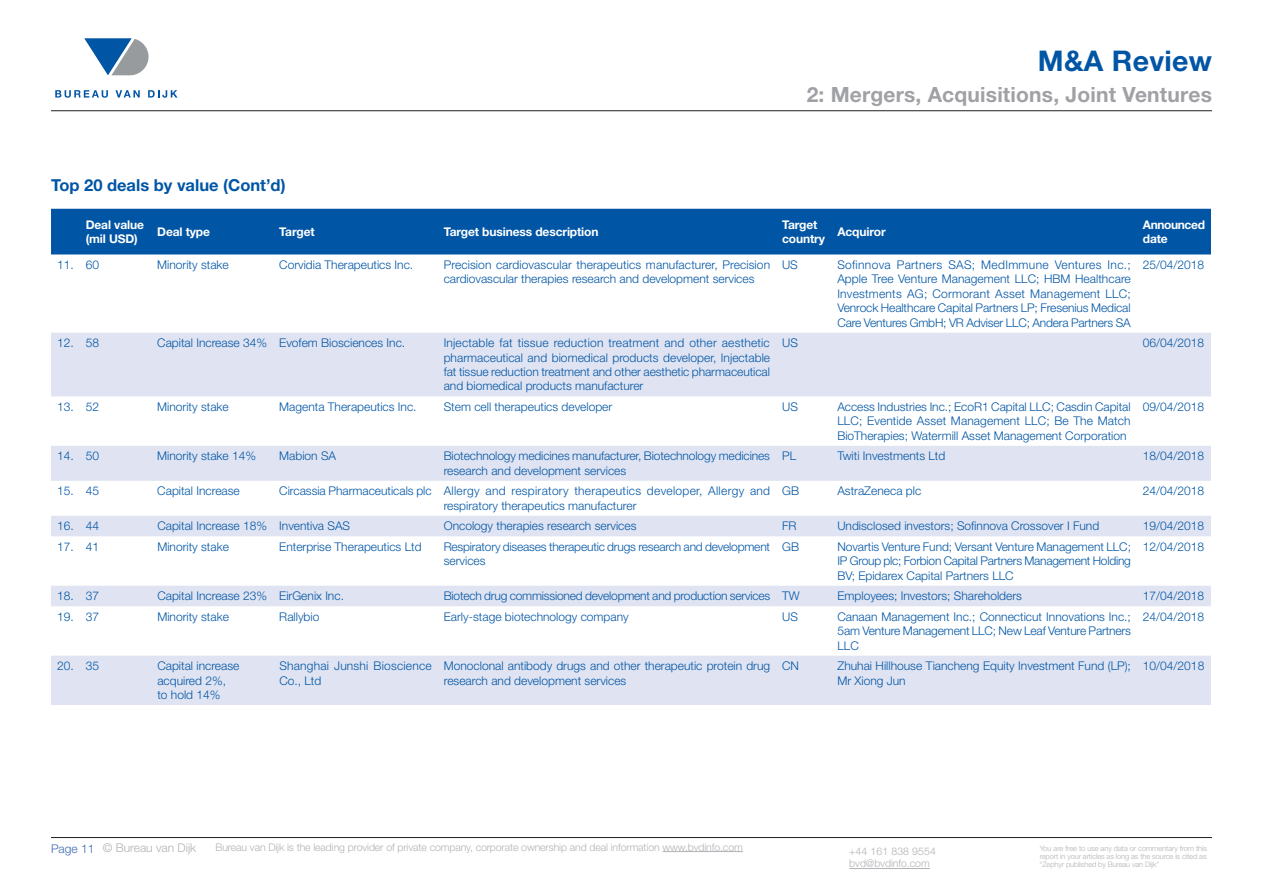
<style>
.page{position:relative;width:1263px;height:893px;background:#fff}
.page>*{position:absolute;margin:0;border:0;box-sizing:border-box;transform-origin:0 0}
.t1{font:700 28.5px "Helvetica Neue LTW1 G";letter-spacing:.01em;color:#0155a5}
.t2{font:700 21px "Helvetica Neue LTW1 G";letter-spacing:.01em;color:#a0a1a5}
.t3{font:700 16.5px "Helvetica Neue LTW1 G";color:#0155a5}
.t4{font:300 12px/14.4px "Helvetica Neue LT Std";color:#0155a5}
.t5{font:700 12px/14.4px "Helvetica Neue LTW1 G";letter-spacing:-.01em;color:#fff}
.t6{font:300 12px "Helvetica Neue LT Std";color:#b1b2b6}
.t7{font:700 12px/14.4px "Helvetica Neue LTW1 G";letter-spacing:-.03em;color:#fff}
.t8{font:300 10.5px/12.6px "Helvetica Neue LT Std";letter-spacing:-.01em;color:#b1b2b6}
.t9{font:300 7.5px/8.2px "Helvetica Neue LT Std";letter-spacing:-.015em;color:#b1b2b6;text-align:justify}
.s1{color:#3d6bb3}
</style>
<div class="page">
<hr style="left:849px;top:868px;width:81px;height:1px;background:#b1b2b6">
<hr style="left:51px;top:110px;width:1161px;height:1px;background:#231f20">
<hr style="left:51px;top:837px;width:1161px;height:1px;background:#231f20">
<svg style="left:84px;top:38px;width:65px;height:37px"></svg>
<svg style="left:55px;top:90px;width:53px;height:8px"></svg>
<svg style="left:116px;top:90px;width:24px;height:8px"></svg>
<svg style="left:148px;top:90px;width:30px;height:8px"></svg>
<hr style="left:662px;top:851px;width:81px;height:1px;background:#b1b2b6">
<div style="left:51px;top:209px;width:1160px;height:45px;background:#0155a5"></div>
<svg style="left:51px;top:333px;width:1160px;height:372px;fill:#e6e9f4"></svg>
<h1 class="t1" style="left:1038px;top:43px;width:176px">M&amp;A Review</h1>
<h2 class="t2" style="left:807px;top:82px;width:407px">2: Mergers, Acquisitions, Joint Ventures</h2>
<h3 class="t3" style="left:51px;top:175px;width:236px">Top 20 deals by value (Cont’d)</h3>
<p class="t5" style="left:86px;top:217px;width:60px">Deal value (mil USD)</p>
<p class="t5" style="left:157px;top:224px;width:54px">Deal type</p>
<p class="t5" style="left:279px;top:224px;width:37px">Target</p>
<p class="t5" style="left:444px;top:224px;width:156px">Target business description</p>
<p class="t5" style="left:782px;top:217px;width:45px">Target country</p>
<p class="t5" style="left:837px;top:224px;width:50px">Acquiror</p>
<p class="t7" style="left:1143px;top:217px;width:64px">Announced date</p>
<p class="t4" style="left:57px;top:257px;width:44px">11. 60</p>
<p class="t4" style="left:157px;top:257px;width:73px">Minority stake</p>
<p class="t4" style="left:279px;top:257px;width:136px">Corvidia Therapeutics Inc.</p>
<p class="t4" style="left:444px;top:257px;width:328px">Precision cardiovascular therapeutics manufacturer, Precision cardiovascular therapies research and development services</p>
<p class="t4" style="left:782px;top:257px;width:17px">US</p>
<p class="t4" style="left:837px;top:257px;width:295px;text-align:justify">Sofinnova Partners SAS; MedImmune Ventures Inc.; Apple Tree Venture Management LLC; HBM Healthcare Investments AG; Cormorant Asset Management LLC; Venrock Healthcare Capital Partners LP; Fresenius Medical Care Ventures GmbH; VR Adviser LLC; Andera Partners SA</p>
<p class="t4" style="left:1143px;top:257px;width:63px">25/04/2018</p>
<p class="t4" style="left:57px;top:336px;width:44px">12. 58</p>
<p class="t4" style="left:157px;top:336px;width:249px">Capital Increase 34% Evofem Biosciences Inc.</p>
<p class="t4" style="left:444px;top:336px;width:328px;text-align:justify">Injectable fat tissue reduction treatment and other aesthetic pharmaceutical and biomedical products developer, Injectable fat tissue reduction treatment and other aesthetic pharmaceutical and biomedical products manufacturer</p>
<p class="t4" style="left:782px;top:336px;width:17px">US</p>
<p class="t4" style="left:1143px;top:336px;width:63px">06/04/2018</p>
<p class="t4" style="left:57px;top:399px;width:44px">13. 52</p>
<p class="t4" style="left:157px;top:399px;width:73px">Minority stake</p>
<p class="t4" style="left:279px;top:399px;width:139px">Magenta Therapeutics Inc.</p>
<p class="t4" style="left:444px;top:399px;width:170px">Stem cell therapeutics developer</p>
<p class="t4" style="left:782px;top:399px;width:17px">US</p>
<p class="t4" style="left:837px;top:399px;width:295px;text-align:justify">Access Industries Inc.; EcoR1 Capital LLC; Casdin Capital LLC; Eventide Asset Management LLC; Be The Match BioTherapies; Watermill Asset Management Corporation</p>
<p class="t4" style="left:1143px;top:399px;width:63px">09/04/2018</p>
<p class="t4" style="left:57px;top:449px;width:44px">14. 50</p>
<p class="t4" style="left:157px;top:449px;width:100px">Minority stake 14%</p>
<p class="t4" style="left:279px;top:449px;width:58px">Mabion SA</p>
<p class="t4" style="left:444px;top:449px;width:328px">Biotechnology medicines manufacturer, Biotechnology medicines research and development services</p>
<p class="t4" style="left:782px;top:449px;width:16px">PL</p>
<p class="t4" style="left:837px;top:449px;width:109px">Twiti Investments Ltd</p>
<p class="t4" style="left:1143px;top:449px;width:63px">18/04/2018</p>
<p class="t4" style="left:57px;top:484px;width:44px">15. 45</p>
<p class="t4" style="left:157px;top:484px;width:84px">Capital Increase</p>
<p class="t4" style="left:444px;top:484px;width:328px;text-indent:-164px">Circassia Pharmaceuticals plc Allergy and respiratory therapeutics developer, Allergy and respiratory therapeutics manufacturer</p>
<p class="t4" style="left:782px;top:484px;width:18px">GB</p>
<p class="t4" style="left:837px;top:484px;width:85px">AstraZeneca plc</p>
<p class="t4" style="left:1143px;top:484px;width:63px">24/04/2018</p>
<p class="t4" style="left:57px;top:519px;width:44px">16. 44</p>
<p class="t4" style="left:157px;top:519px;width:194px">Capital Increase 18% Inventiva SAS</p>
<p class="t4" style="left:444px;top:519px;width:194px">Oncology therapies research services</p>
<p class="t4" style="left:782px;top:519px;width:16px">FR</p>
<p class="t4" style="left:837px;top:519px;width:263px">Undisclosed investors; Sofinnova Crossover I Fund</p>
<p class="t4" style="left:1143px;top:519px;width:63px">19/04/2018</p>
<p class="t4" style="left:57px;top:539px;width:44px">17. 41</p>
<p class="t4" style="left:157px;top:539px;width:73px">Minority stake</p>
<p class="t4" style="left:279px;top:539px;width:144px">Enterprise Therapeutics Ltd</p>
<p class="t4" style="left:444px;top:539px;width:328px">Respiratory diseases therapeutic drugs research and development services</p>
<p class="t4" style="left:782px;top:539px;width:18px">GB</p>
<p class="t4" style="left:837px;top:539px;width:295px;text-align:justify">Novartis Venture Fund; Versant Venture Management LLC; IP Group plc; Forbion Capital Partners Management Holding BV; Epidarex Capital Partners LLC</p>
<p class="t4" style="left:1143px;top:539px;width:63px">12/04/2018</p>
<p class="t4" style="left:57px;top:589px;width:44px">18. 37</p>
<p class="t4" style="left:157px;top:589px;width:188px">Capital Increase 23% EirGenix Inc.</p>
<p class="t4" style="left:444px;top:589px;width:357px">Biotech drug commissioned development and production services TW</p>
<p class="t4" style="left:837px;top:589px;width:186px">Employees; Investors; Shareholders</p>
<p class="t4" style="left:1143px;top:589px;width:63px">17/04/2018</p>
<p class="t4" style="left:57px;top:609px;width:44px">19. 37</p>
<p class="t4" style="left:157px;top:609px;width:73px">Minority stake</p>
<p class="t4" style="left:279px;top:609px;width:42px">Rallybio</p>
<p class="t4" style="left:444px;top:609px;width:186px">Early-stage biotechnology company</p>
<p class="t4" style="left:782px;top:609px;width:17px">US</p>
<p class="t4" style="left:837px;top:609px;width:295px;text-align:justify">Canaan Management Inc.; Connecticut Innovations Inc.; 5am Venture Management LLC; New Leaf Venture Partners LLC</p>
<p class="t4" style="left:1143px;top:609px;width:63px">24/04/2018</p>
<p class="t4" style="left:57px;top:658px;width:44px">20. 35</p>
<p class="t4" style="left:157px;top:658px;width:84px">Capital increase acquired 2%,<br>to hold 14%</p>
<p class="t4" style="left:279px;top:658px;width:154px">Shanghai Junshi Bioscience<br>Co., Ltd</p>
<p class="t4" style="left:444px;top:658px;width:328px">Monoclonal antibody drugs and other therapeutic protein drug research and development services</p>
<p class="t4" style="left:782px;top:658px;width:18px">CN</p>
<p class="t4" style="left:837px;top:658px;width:295px">Zhuhai Hillhouse Tiancheng Equity Investment Fund (LP);<br>Mr Xiong Jun</p>
<p class="t4" style="left:1143px;top:658px;width:63px">10/04/2018</p>
<p class="t6" style="left:51px;top:840px;width:147px"><span class="s1">Page 11</span> © Bureau van Dijk</p>
<p class="t8" style="left:215px;top:840px;width:529px">Bureau van Dijk is the leading provider of private company, corporate ownership and deal information www.bvdinfo.com</p>
<p class="t8" style="left:849px;top:845px;width:88px">+44 161 838 9554 bvd@bvdinfo.com</p>
<p class="t9" style="left:1040px;top:844px;width:169px">You are free to use any data or commentary from this report in your articles as long as the source is cited as “Zephyr published by Bureau van Dijk”</p>
</div>
